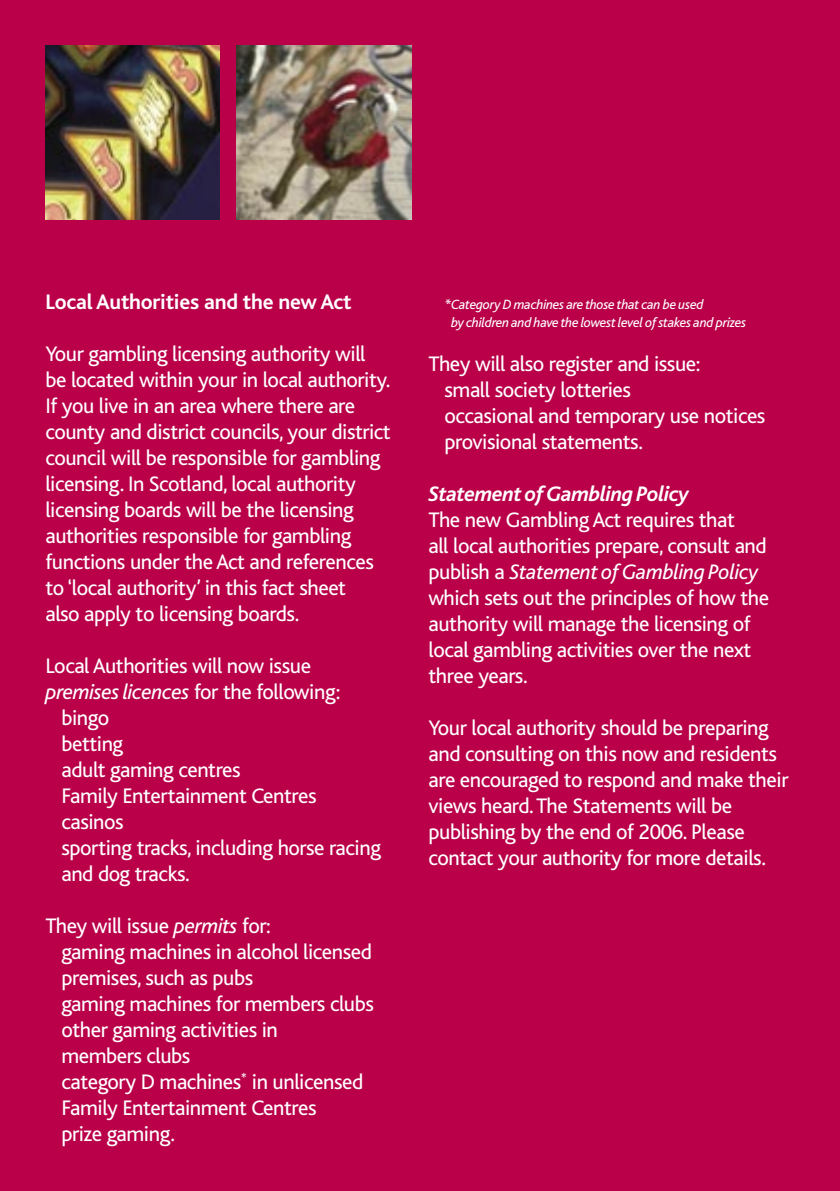
<style>
.page{position:relative;width:840px;height:1191px;background:#fff}
.page>*{position:absolute;margin:0;border:0;box-sizing:border-box;transform-origin:0 0}
.t1{font:22px/26px "Bliss";letter-spacing:-.02em;color:#fff}
.t2{font:700 22px "Bliss";letter-spacing:-.01em;color:#fff}
.t3{font:italic 700 22px "Bliss";letter-spacing:-.02em;color:#fff}
.t4{font:italic 14px/18px "Bliss";letter-spacing:-.02em;color:#fff}
.s1{font-style:italic}
</style>
<div class="page">
<div style="left:0;top:0;width:839px;height:1191px;background:#b90049"></div>
<img style="left:45px;top:45px;width:175px;height:175px">
<img style="left:237px;top:45px;width:174px;height:175px">
<h4 class="t2" style="left:45px;top:290px;width:307px">Local Authorities and the new Act</h4>
<p class="t1" style="left:45px;top:341px;width:347px">Your gambling licensing authority will be located within your in local authority.<br>If you live in an area where there are county and district councils, your district council will be responsible for gambling licensing. In Scotland, local authority licensing boards will be the licensing authorities responsible for gambling functions under the Act and references to ‘local authority’ in this fact sheet<br>also apply to licensing boards.</p>
<p class="t1" style="left:45px;top:653px;width:267px">Local Authorities will now issue</p>
<p class="t1" style="left:61px;top:679px;width:321px;text-indent:-16px"><span class="s1">premises licences</span> for the following: bingo<br>betting<br>adult gaming centres<br>Family Entertainment Centres casinos<br>sporting tracks, including horse racing and dog tracks.</p>
<p class="t1" style="left:61px;top:913px;width:314px;text-indent:-16px">They will issue <span class="s1">permits</span> for:<br>gaming machines in alcohol licensed premises, such as pubs<br>gaming machines for members clubs other gaming activities in<br>members clubs<br>category D machines<sup>*</sup> in unlicensed<br>Family Entertainment Centres<br>prize gaming.</p>
<p class="t4" style="left:451px;top:296px;width:296px;text-indent:-6px">*Category D machines are those that can be used<br>by children and have the lowest level of stakes and prizes</p>
<p class="t1" style="left:428px;top:351px;width:273px">They will also register and issue:</p>
<p class="t1" style="left:444px;top:377px;width:188px">small society lotteries</p>
<p class="t1" style="left:444px;top:403px;width:322px">occasional and temporary use notices</p>
<p class="t1" style="left:444px;top:429px;width:200px">provisional statements.</p>
<h4 class="t3" style="left:428px;top:482px;width:262px">Statement of Gambling Policy</h4>
<p class="t1" style="left:428px;top:507px;width:342px">The new Gambling Act requires that<br>all local authorities prepare, consult and publish a <span class="s1">Statement of Gambling Policy </span>which sets out the principles of how the authority will manage the licensing of local gambling activities over the next three years.</p>
<p class="t1" style="left:428px;top:715px;width:361px">Your local authority should be preparing and consulting on this now and residents are encouraged to respond and make their views heard.The Statements will be publishing by the end of 2006. Please contact your authority for more details.</p>
</div>
